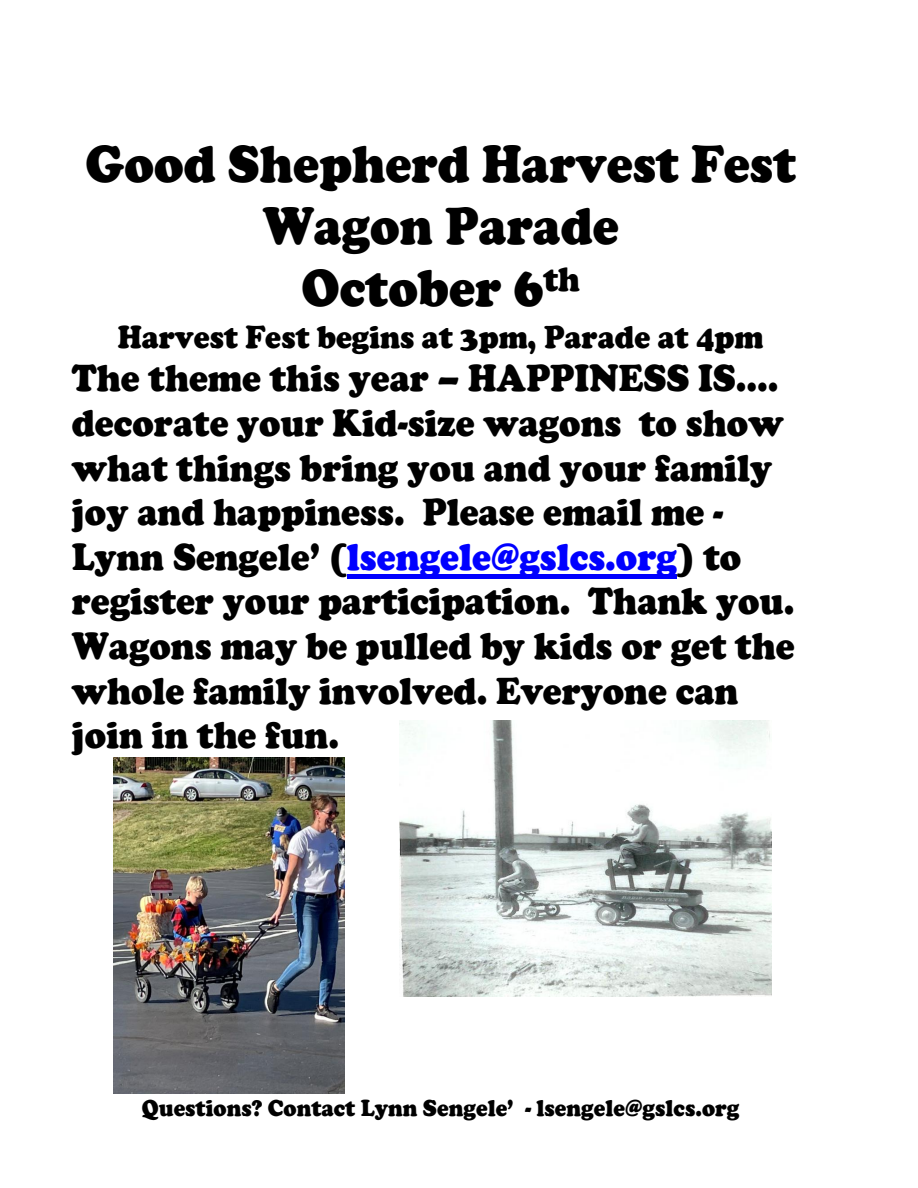
<style>
.page{position:relative;width:918px;height:1188px;background:#fff}
.page>*{position:absolute;margin:0;border:0;box-sizing:border-box;transform-origin:0 0}
.t1{font:900 53.85px/61.8px "Cooper";color:#000;text-align:center;scale:.91 1}
.t2{font:900 39px/44.5px "Cooper";color:#000;scale:.91 1}
.t3{font:900 32.85px "Cooper";color:#000;scale:.91 1}
.t4{font:900 23.85px "Cooper";color:#000;scale:.91 1}
.s1{color:#00f}
</style>
<div class="page">
<img style="left:400px;top:721px;width:372px;height:276px">
<div style="left:347px;top:574px;width:330px;height:5px;background:#00f"></div>
<img style="left:113px;top:758px;width:231px;height:336px">
<p class="t1" style="left:85px;top:133px;width:782px">Good Shepherd Harvest Fest<br>Wagon Parade<br>October 6<sup>th</sup></p>
<p class="t3" style="left:118px;top:318px;width:711px">Harvest Fest begins at 3pm, Parade at 4pm</p>
<p class="t2" style="left:72px;top:356px;width:796px">The theme this year – HAPPINESS IS…. decorate your Kid-size wagons to show what things bring you and your family joy and happiness. Please email me - Lynn Sengele’ (<span class="s1">lsengele@gslcs.org</span>) to register your participation. Thank you.<br>Wagons may be pulled by kids or get the whole family involved. Everyone can join in the fun.</p>
<p class="t4" style="left:142px;top:1094px;width:658px">Questions? Contact Lynn Sengele’ - lsengele@gslcs.org</p>
</div>
